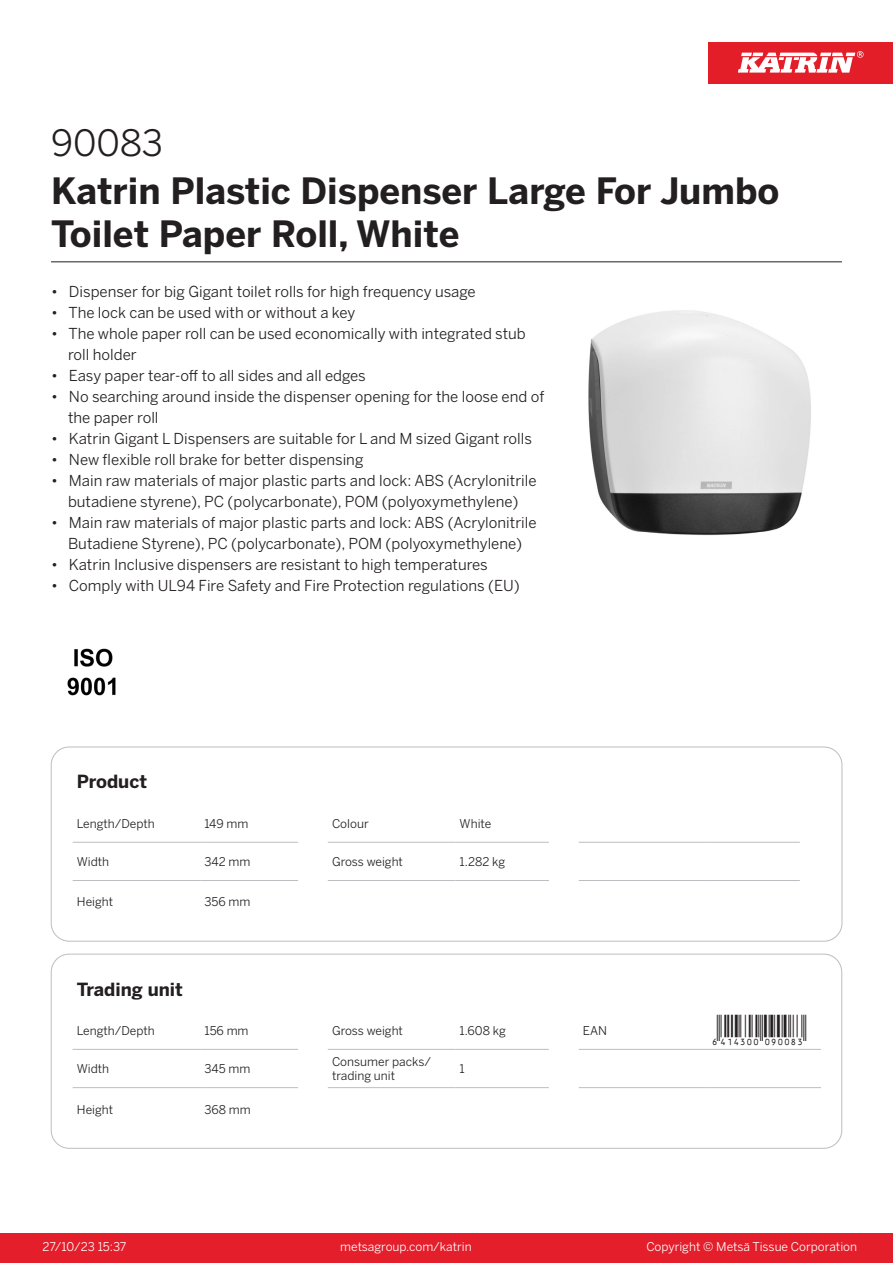
<style>
.page{position:relative;width:893px;height:1263px;background:#fff}
.page>*{position:absolute;margin:0;border:0;box-sizing:border-box;transform-origin:0 0}
.Product_Name{font:700 36px/43.2px "Benton Sans";color:#231f20}
.External_material_co{font:36px "Benton Sans";color:#231f20}
.T_EAN{font:30px "Viisas EAN Matala";color:#231f20}
.T_TableHeader{font:700 18px "Benton Sans";color:#231f20}
.MarketingBullets{font:15px/21px "Benton Sans";color:#231f20}
.T_TableBody{font:12px/14.4px "Benton Sans";color:#231f20}
.t1{font:12px "Benton Sans";color:#fff}
</style>
<div class="page">
<div style="left:0;top:1233px;width:893px;height:30px;background:#e41e2b"></div>
<div style="left:708px;top:43px;width:185px;height:41px;background:#e31e28"></div>
<svg style="left:738px;top:51px;width:126px;height:22px"></svg>
<hr style="left:73px;top:842px;width:127px;height:1px;background:#bcbdc0">
<hr style="left:200px;top:842px;width:98px;height:1px;background:#bcbdc0">
<hr style="left:328px;top:842px;width:127px;height:1px;background:#bcbdc0">
<hr style="left:455px;top:842px;width:94px;height:1px;background:#bcbdc0">
<hr style="left:579px;top:842px;width:127px;height:1px;background:#bcbdc0">
<hr style="left:706px;top:842px;width:94px;height:1px;background:#bcbdc0">
<hr style="left:73px;top:880px;width:127px;height:1px;background:#bcbdc0">
<hr style="left:200px;top:880px;width:98px;height:1px;background:#bcbdc0">
<hr style="left:328px;top:880px;width:127px;height:1px;background:#bcbdc0">
<hr style="left:455px;top:880px;width:94px;height:1px;background:#bcbdc0">
<hr style="left:579px;top:880px;width:127px;height:1px;background:#bcbdc0">
<hr style="left:706px;top:880px;width:94px;height:1px;background:#bcbdc0">
<div style="left:51px;top:747px;width:791px;height:194px;border:1px solid #bcbdc0;border-radius:18px"></div>
<hr style="left:73px;top:1049px;width:127px;height:1px;background:#bcbdc0">
<hr style="left:200px;top:1049px;width:98px;height:1px;background:#bcbdc0">
<hr style="left:328px;top:1049px;width:127px;height:1px;background:#bcbdc0">
<hr style="left:455px;top:1049px;width:94px;height:1px;background:#bcbdc0">
<hr style="left:579px;top:1049px;width:127px;height:1px;background:#bcbdc0">
<hr style="left:706px;top:1049px;width:115px;height:1px;background:#bcbdc0">
<hr style="left:73px;top:1087px;width:127px;height:1px;background:#bcbdc0">
<hr style="left:200px;top:1087px;width:98px;height:1px;background:#bcbdc0">
<hr style="left:328px;top:1087px;width:127px;height:1px;background:#bcbdc0">
<hr style="left:455px;top:1087px;width:94px;height:1px;background:#bcbdc0">
<hr style="left:579px;top:1087px;width:127px;height:1px;background:#bcbdc0">
<hr style="left:706px;top:1087px;width:115px;height:1px;background:#bcbdc0">
<div style="left:51px;top:954px;width:791px;height:194px;border:1px solid #bcbdc0;border-radius:18px"></div>
<img style="left:588px;top:310px;width:223px;height:226px">
<img style="left:67px;top:648px;width:49px;height:48px">
<hr style="left:51px;top:261px;width:791px;height:1px;background:#231f20">
<p class="External_material_co" style="left:51px;top:121px;width:114px">90083</p>
<p class="Product_Name" style="left:51px;top:170px;width:730px">Katrin Plastic Dispenser Large For Jumbo<br>Toilet Paper Roll, White</p>
<p class="MarketingBullets" style="left:51px;top:281px;width:426px">• Dispenser for big Gigant toilet rolls for high frequency usage</p>
<p class="MarketingBullets" style="left:51px;top:302px;width:306px">• The lock can be used with or without a key</p>
<p class="MarketingBullets" style="left:68px;top:323px;width:459px;text-indent:-17px">• The whole paper roll can be used economically with integrated stub roll holder</p>
<p class="MarketingBullets" style="left:51px;top:365px;width:316px">• Easy paper tear-off to all sides and all edges</p>
<p class="MarketingBullets" style="left:68px;top:386px;width:478px;text-indent:-17px">• No searching around inside the dispenser opening for the loose end of the paper roll</p>
<p class="MarketingBullets" style="left:51px;top:428px;width:482px">• Katrin Gigant L Dispensers are suitable for L and M sized Gigant rolls</p>
<p class="MarketingBullets" style="left:51px;top:449px;width:314px">• New flexible roll brake for better dispensing</p>
<p class="MarketingBullets" style="left:51px;top:470px;width:487px;text-align:center">• Main raw materials of major plastic parts and lock: ABS (Acrylonitrile butadiene styrene), PC (polycarbonate), POM (polyoxymethylene)</p>
<p class="MarketingBullets" style="left:51px;top:512px;width:487px;text-align:center">• Main raw materials of major plastic parts and lock: ABS (Acrylonitrile<br>Butadiene Styrene), PC (polycarbonate), POM (polyoxymethylene)</p>
<p class="MarketingBullets" style="left:51px;top:554px;width:438px">• Katrin Inclusive dispensers are resistant to high temperatures</p>
<p class="MarketingBullets" style="left:51px;top:575px;width:470px">• Comply with UL94 Fire Safety and Fire Protection regulations (EU)</p>
<p class="T_TableHeader" style="left:77px;top:770px;width:72px">Product</p>
<p class="T_TableBody" style="left:77px;top:816px;width:79px">Length/Depth</p>
<p class="T_TableBody" style="left:204px;top:816px;width:45px">149 mm</p>
<p class="T_TableBody" style="left:332px;top:816px;width:38px">Colour</p>
<p class="T_TableBody" style="left:460px;top:816px;width:33px">White</p>
<p class="T_TableBody" style="left:77px;top:854px;width:34px">Width</p>
<p class="T_TableBody" style="left:204px;top:854px;width:48px">342 mm</p>
<p class="T_TableBody" style="left:332px;top:854px;width:72px">Gross weight</p>
<p class="T_TableBody" style="left:460px;top:854px;width:47px">1.282 kg</p>
<p class="T_TableBody" style="left:77px;top:895px;width:38px">Height</p>
<p class="T_TableBody" style="left:204px;top:895px;width:48px">356 mm</p>
<p class="T_TableHeader" style="left:77px;top:978px;width:108px">Trading unit</p>
<p class="T_TableBody" style="left:77px;top:1023px;width:79px">Length/Depth</p>
<p class="T_TableBody" style="left:204px;top:1023px;width:46px">156 mm</p>
<p class="T_TableBody" style="left:332px;top:1023px;width:72px">Gross weight</p>
<p class="T_TableBody" style="left:460px;top:1023px;width:48px">1.608 kg</p>
<p class="T_TableBody" style="left:583px;top:1023px;width:26px">EAN</p>
<p class="T_EAN" style="left:710px;top:1015px;width:97px">*6414300090083*</p>
<p class="T_TableBody" style="left:77px;top:1062px;width:34px">Width</p>
<p class="T_TableBody" style="left:204px;top:1062px;width:47px">345 mm</p>
<p class="T_TableBody" style="left:332px;top:1054px;width:100px">Consumer packs/ trading unit</p>
<p class="T_TableBody" style="left:460px;top:1062px;width:7px">1</p>
<p class="T_TableBody" style="left:77px;top:1102px;width:38px">Height</p>
<p class="T_TableBody" style="left:204px;top:1102px;width:48px">368 mm</p>
<p class="t1" style="left:43px;top:1239px;width:85px">27/10/23 15:37</p>
<p class="t1" style="left:340px;top:1239px;width:133px">metsagroup.com/katrin</p>
<p class="t1" style="left:646px;top:1239px;width:212px">Copyright © Metsä Tissue Corporation</p>
</div>
